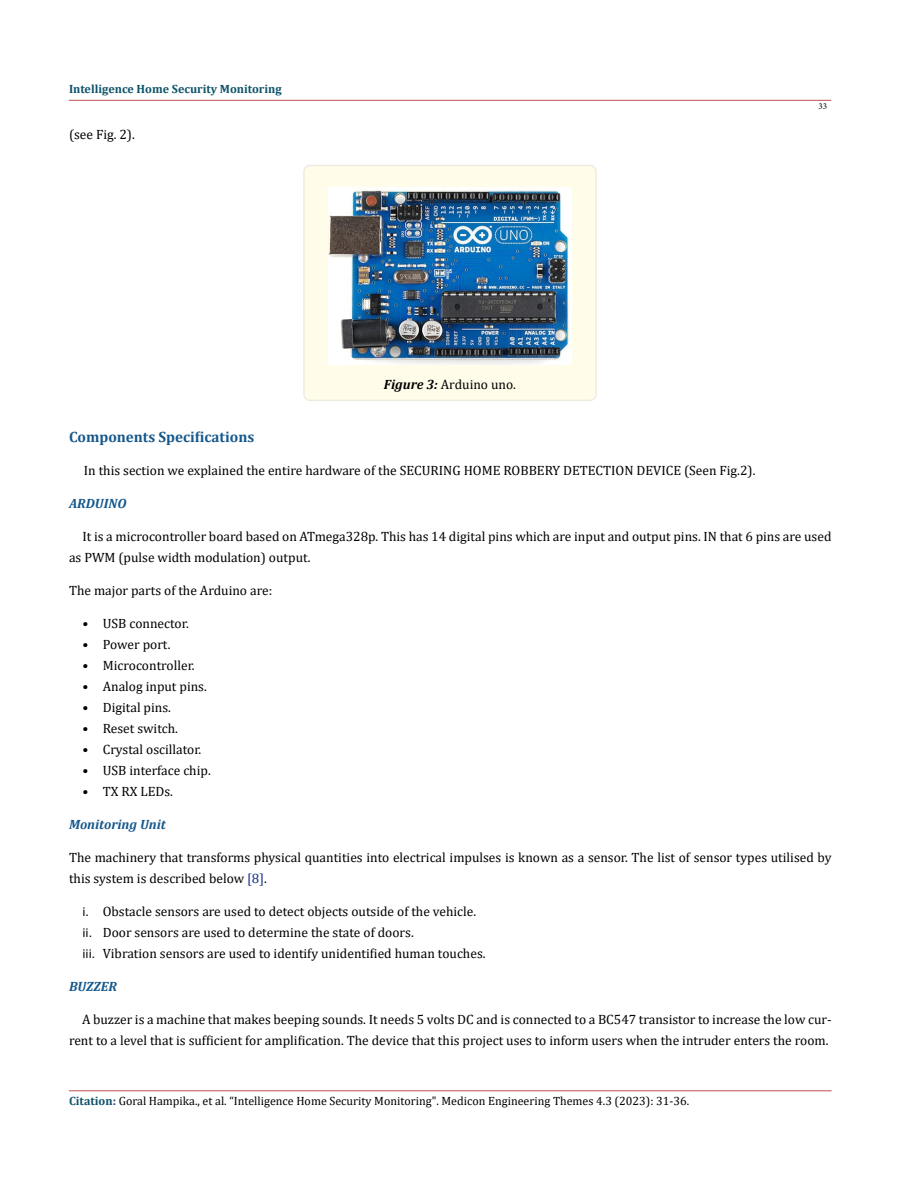
<style>
.page{position:relative;width:900px;height:1188px;background:#fff}
.page>*{position:absolute;margin:0;border:0;box-sizing:border-box;transform-origin:0 0}
.t1{font:700 15px "Cambria";color:#15588c}
.t2{font:13.5px/21px "Cambria";color:#000}
.t3{font:italic 700 13.5px "Cambria";color:#15588c}
.t4{font:12px "Cambria";color:#000}
.t5{font:700 12px "Cambria";color:#0e536a}
.t6{font:9px "Minion Pro";color:#000}
.s1{font-weight:700;font-style:italic}
.s2{color:#152c8c}
.s3{font-family:"Calibri"}
.s4{font-weight:700;color:#0e536a}
.s5{font-weight:700;color:#173e88}
</style>
<div class="page">
<hr style="left:69px;top:1091px;width:763px;height:1px;background:#c0504d">
<hr style="left:69px;top:100px;width:762px;height:1px;background:#c0504d">
<div style="left:304px;top:165px;width:292px;height:235px;background:#fffde9;border-radius:6px"></div>
<div style="left:303px;top:165px;width:294px;height:236px;border:2px solid #eeece1;border-radius:6px"></div>
<img style="left:328px;top:188px;width:244px;height:176px">
<p class="t5" style="left:69px;top:81px;width:214px">Intelligence Home Security Monitoring</p>
<p class="t2" style="left:69px;top:124px;width:67px">(see Fig. 2).</p>
<p class="t2" style="left:384px;top:374px;width:134px"><span class="s1">Figure 3:</span> Arduino uno.</p>
<p class="t6" style="left:818px;top:100px;width:10px">33</p>
<p class="t1" style="left:69px;top:426px;width:187px">Components Specifications</p>
<p class="t2" style="left:84px;top:460px;width:673px">In this section we explained the entire hardware of the SECURING HOME ROBBERY DETECTION DEVICE (Seen Fig.2).</p>
<p class="t3" style="left:69px;top:494px;width:59px">ARDUINO</p>
<p class="t2" style="left:69px;top:526px;width:764px;text-indent:13px">It is a microcontroller board based on ATmega328p. This has 14 digital pins which are input and output pins. IN that 6 pins are used as PWM (pulse width modulation) output.</p>
<p class="t2" style="left:69px;top:580px;width:205px">The major parts of the Arduino are:</p>
<p class="t2" style="left:82px;top:613px;width:108px">• USB connector.</p>
<p class="t2" style="left:82px;top:634px;width:89px">• Power port.</p>
<p class="t2" style="left:82px;top:655px;width:114px">• Microcontroller.</p>
<p class="t2" style="left:82px;top:676px;width:126px">• Analog input pins.</p>
<p class="t2" style="left:82px;top:697px;width:90px">• Digital pins.</p>
<p class="t2" style="left:82px;top:718px;width:97px">• Reset switch.</p>
<p class="t2" style="left:82px;top:739px;width:120px">• Crystal oscillator.</p>
<p class="t2" style="left:82px;top:760px;width:130px">• USB interface chip.</p>
<p class="t2" style="left:82px;top:781px;width:92px">• TX RX LEDs.</p>
<p class="t3" style="left:69px;top:815px;width:98px">Monitoring Unit</p>
<p class="t2" style="left:69px;top:847px;width:764px">The machinery that transforms physical quantities into electrical impulses is known as a sensor. The list of sensor types utilised by this system is described below <span class="s2">[8]</span>.</p>
<p class="t2" style="left:82px;top:901px;width:405px"><span class="s3">i.</span> Obstacle sensors are used to detect objects outside of the vehicle. <span class="s3">ii.</span> Door sensors are used to determine the state of doors.<br><span class="s3">iii.</span> Vibration sensors are used to identify unidentified human touches.</p>
<p class="t3" style="left:69px;top:977px;width:50px">BUZZER</p>
<p class="t2" style="left:69px;top:1009px;width:764px;text-align:right">A buzzer is a machine that makes beeping sounds. It needs 5 volts DC and is connected to a BC547 transistor to increase the low cur&shy;rent to a level that is sufficient for amplification. The device that this project uses to inform users when the intruder enters the room.</p>
<p class="t4" style="left:69px;top:1094px;width:622px"><span class="s4">Citation</span><span class="s5">:</span> Goral Hampika., et al. “Intelligence Home Security Monitoring". Medicon Engineering Themes 4.3 (2023): 31-36.</p>
</div>
